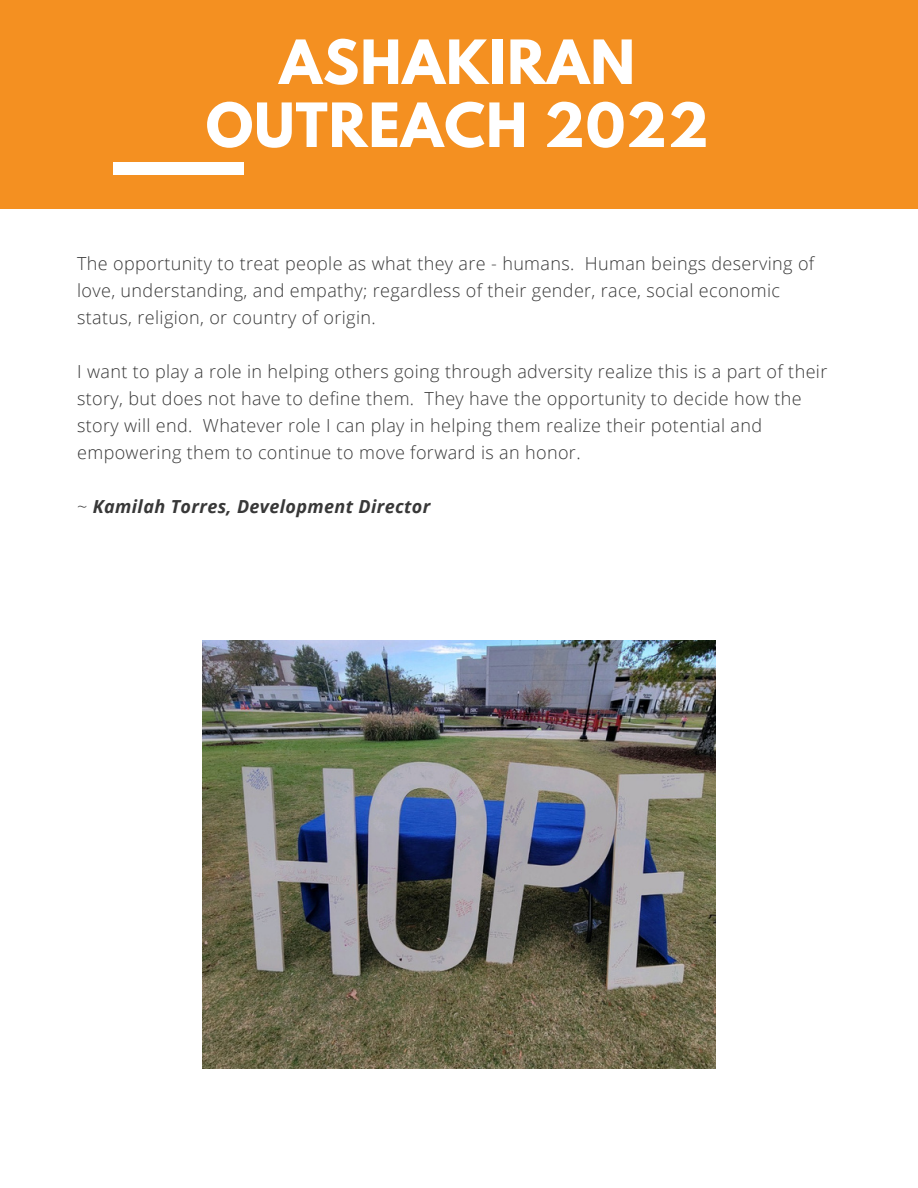
<style>
.page{position:relative;width:918px;height:1188px;background:#fff}
.page>*{position:absolute;margin:0;border:0;box-sizing:border-box;transform-origin:0 0}
.t1{font:700 54px/63px "League Spartan";letter-spacing:.02em;color:#fff;text-align:center}
.t2{font:300 18px/27px "Open Sans";letter-spacing:.02em;color:#383838}
.t3{font:italic 700 18px "Open Sans";letter-spacing:.02em;color:#383838}
.s1{font-weight:300;font-style:normal}
</style>
<div class="page">
<div style="left:0;top:0;width:918px;height:209px;background:#f49021"></div>
<div style="left:114px;top:162px;width:130px;height:12px;background:#fff"></div>
<img style="left:203px;top:641px;width:513px;height:427px">
<h1 class="t1" style="left:206px;top:38px;width:504px">ASHAKIRAN<br>OUTREACH 2022</h1>
<p class="t2" style="left:77px;top:249px;width:739px">The opportunity to treat people as what they are - humans. Human beings deserving of love, understanding, and empathy; regardless of their gender, race, social economic status, religion, or country of origin.</p>
<p class="t2" style="left:77px;top:357px;width:752px">I want to play a role in helping others going through adversity realize this is a part of their story, but does not have to define them. They have the opportunity to decide how the story will end. Whatever role I can play in helping them realize their potential and empowering them to continue to move forward is an honor.</p>
<p class="t3" style="left:77px;top:494px;width:355px"><span class="s1">~</span> Kamilah Torres, Development Director</p>
</div>
